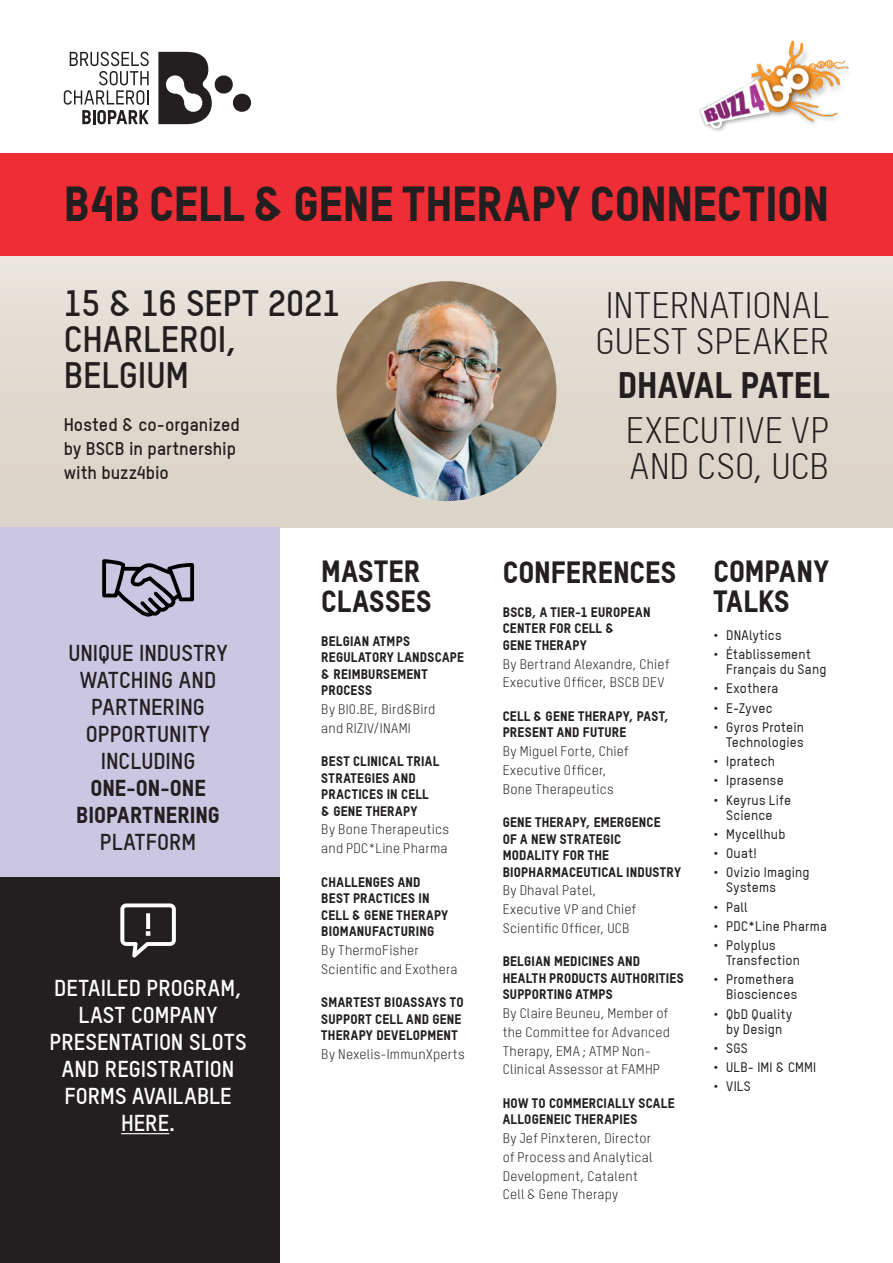
<style>
.page{position:relative;width:893px;height:1263px;background:#fff}
.page>*{position:absolute;margin:0;border:0;box-sizing:border-box;transform-origin:0 0}
.t1{font:800 48px "TSTARW00";color:#231f20}
.t2{font:36px/36px "TSTARPROW00";letter-spacing:.005em;color:#231f20}
.t3{font:700 36px/36px "TSTARW00";color:#231f20}
.t4{font:800 36px "TSTARW00";letter-spacing:-.005em;color:#231f20}
.t5{font:800 30px/30px "TSTARW00";letter-spacing:.005em;color:#231f20}
.t6{font:700 22.5px/27px "TSTARW00";letter-spacing:.005em;color:#fff;text-align:center}
.t7{font:700 22.5px/27px "TSTARW00";color:#231f20;text-align:center}
.t8{font:800 22.5px/27px "TSTARW00";color:#231f20;text-align:center}
.t9{font:700 18px/24px "TSTARW00";letter-spacing:.005em;color:#231f20}
.t10{font:800 13.5px/16.5px "TSTARW00";letter-spacing:.02em;color:#231f20}
.t11{font:13.5px/18.8px "TSTARPROW00";letter-spacing:.02em;color:#231f20}
.t12{font:500 13.5px/15px "TSTARPROW00";letter-spacing:.02em;color:#231f20}
</style>
<div class="page">
<div style="left:0;top:255px;width:893px;height:272px;background:linear-gradient(to bottom,#e8e3dc,#d9d2c5)"></div>
<div style="left:0;top:153px;width:893px;height:102px;background:#ee2d34"></div>
<div style="left:0;top:527px;width:279px;height:736px;background:#cbc7e2"></div>
<img style="left:337px;top:281px;width:219px;height:220px;border-radius:110px">
<svg style="left:102px;top:559px;width:92px;height:58px"></svg>
<img style="left:699px;top:40px;width:150px;height:92px">
<div style="left:0;top:877px;width:279px;height:386px;background:#231f20"></div>
<hr style="left:121px;top:1133px;width:48px;height:1px;background:#fff">
<svg style="left:120px;top:903px;width:56px;height:54px"></svg>
<svg style="left:158px;top:52px;width:93px;height:72px"></svg>
<svg style="left:64px;top:52px;width:85px;height:72px"></svg>
<h1 class="t1" style="left:64px;top:174px;width:767px">B4B CELL &amp; GENE THERAPY CONNECTION</h1>
<h2 class="t3" style="left:64px;top:285px;width:278px">15 &amp; 16 SEPT 2021<br>CHARLEROI,<br>BELGIUM</h2>
<h2 class="t2" style="left:596px;top:285px;width:235px">INTERNATIONAL<br>GUEST SPEAKER</h2>
<h2 class="t4" style="left:618px;top:363px;width:213px">DHAVAL PATEL</h2>
<h2 class="t2" style="left:626px;top:410px;width:205px">EXECUTIVE VP<br>AND CSO, UCB</h2>
<h3 class="t9" style="left:64px;top:412px;width:178px">Hosted &amp; co-organized by BSCB in partnership with buzz4bio</h3>
<h3 class="t7" style="left:68px;top:639px;width:161px">UNIQUE INDUSTRY<br>WATCHING AND<br>PARTNERING<br>OPPORTUNITY<br>INCLUDING</h3>
<h3 class="t8" style="left:76px;top:774px;width:145px">ONE-ON-ONE<br>BIOPARTNERING</h3>
<h3 class="t7" style="left:100px;top:828px;width:98px">PLATFORM</h3>
<h3 class="t6" style="left:50px;top:974px;width:199px">DETAILED PROGRAM,<br>LAST COMPANY<br>PRESENTATION SLOTS<br>AND REGISTRATION<br>FORMS AVAILABLE<br>HERE.</h3>
<h3 class="t5" style="left:321px;top:556px;width:112px">MASTER<br>CLASSES</h3>
<p class="t10" style="left:321px;top:632px;width:144px">BELGIAN ATMPS<br>REGULATORY LANDSCAPE &amp; REIMBURSEMENT<br>PROCESS</p>
<p class="t11" style="left:321px;top:699px;width:116px">By BIO.BE, Bird&amp;Bird and RIZIV/INAMI</p>
<p class="t10" style="left:321px;top:753px;width:119px">BEST CLINICAL TRIAL<br>STRATEGIES AND<br>PRACTICES IN CELL &amp; GENE THERAPY</p>
<p class="t11" style="left:321px;top:820px;width:129px">By Bone Therapeutics and PDC*Line Pharma</p>
<p class="t10" style="left:321px;top:873px;width:128px">CHALLENGES AND<br>BEST PRACTICES IN<br>CELL &amp; GENE THERAPY<br>BIOMANUFACTURING</p>
<p class="t11" style="left:321px;top:940px;width:138px">By ThermoFisher<br>Scientific and Exothera</p>
<p class="t10" style="left:321px;top:994px;width:144px">SMARTEST BIOASSAYS TO<br>SUPPORT CELL AND GENE<br>THERAPY DEVELOPMENT</p>
<p class="t11" style="left:321px;top:1044px;width:145px">By Nexelis-ImmunXperts</p>
<h3 class="t5" style="left:503px;top:557px;width:175px">CONFERENCES</h3>
<p class="t10" style="left:503px;top:603px;width:149px">BSCB, A TIER-1 EUROPEAN<br>CENTER FOR CELL &amp;<br>GENE THERAPY</p>
<p class="t11" style="left:503px;top:654px;width:168px">By Bertrand Alexandre, Chief<br>Executive Officer, BSCB DEV</p>
<p class="t10" style="left:503px;top:707px;width:168px">CELL &amp; GENE THERAPY, PAST,<br>PRESENT AND FUTURE</p>
<p class="t11" style="left:503px;top:741px;width:127px">By Miguel Forte, Chief<br>Executive Officer,<br>Bone Therapeutics</p>
<p class="t10" style="left:503px;top:814px;width:180px">GENE THERAPY, EMERGENCE<br>OF A NEW STRATEGIC<br>MODALITY FOR THE<br>BIOPHARMACEUTICAL INDUSTRY</p>
<p class="t11" style="left:503px;top:880px;width:135px">By Dhaval Patel,<br>Executive VP and Chief<br>Scientific Officer, UCB</p>
<p class="t10" style="left:503px;top:953px;width:182px">BELGIAN MEDICINES AND<br>HEALTH PRODUCTS AUTHORITIES<br>SUPPORTING ATMPS</p>
<p class="t11" style="left:503px;top:1003px;width:169px">By Claire Beuneu, Member of the Committee for Advanced<br>Therapy, EMA ; ATMP Non-<br>Clinical Assessor at FAMHP</p>
<p class="t10" style="left:503px;top:1094px;width:173px">HOW TO COMMERCIALLY SCALE<br>ALLOGENEIC THERAPIES</p>
<p class="t11" style="left:503px;top:1128px;width:151px">By Jef Pinxteren, Director of Process and Analytical<br>Development, Catalent<br>Cell &amp; Gene Therapy</p>
<h3 class="t5" style="left:713px;top:556px;width:117px">COMPANY<br>TALKS</h3>
<p class="t12" style="left:713px;top:627px;width:70px">• DNAlytics</p>
<p class="t12" style="left:726px;top:646px;width:102px;text-indent:-13px">• Établissement<br>Français du Sang</p>
<p class="t12" style="left:713px;top:680px;width:67px">• Exothera</p>
<p class="t12" style="left:713px;top:700px;width:61px">• E-Zyvec</p>
<p class="t12" style="left:713px;top:719px;width:92px;text-align:right">• Gyros Protein<br>Technologies</p>
<p class="t12" style="left:713px;top:753px;width:63px">• Ipratech</p>
<p class="t12" style="left:713px;top:772px;width:72px">• Iprasense</p>
<p class="t12" style="left:713px;top:792px;width:79px;text-align:center">• Keyrus Life<br>Science</p>
<p class="t12" style="left:713px;top:826px;width:74px">• Mycellhub</p>
<p class="t12" style="left:713px;top:845px;width:45px">• Ouat!</p>
<p class="t12" style="left:726px;top:864px;width:85px;text-indent:-13px">• Ovizio Imaging<br>Systems</p>
<p class="t12" style="left:713px;top:899px;width:36px">• Pall</p>
<p class="t12" style="left:713px;top:918px;width:115px">• PDC*Line Pharma</p>
<p class="t12" style="left:726px;top:937px;width:75px;text-indent:-13px">• Polyplus<br>Transfection</p>
<p class="t12" style="left:713px;top:971px;width:85px;text-align:right">• Promethera<br>Biosciences</p>
<p class="t12" style="left:713px;top:1006px;width:80px;text-align:center">• QbD Quality by Design</p>
<p class="t12" style="left:713px;top:1040px;width:36px">• SGS</p>
<p class="t12" style="left:713px;top:1059px;width:104px">• ULB- IMI &amp; CMMI</p>
<p class="t12" style="left:713px;top:1078px;width:39px">• VILS</p>
</div>
